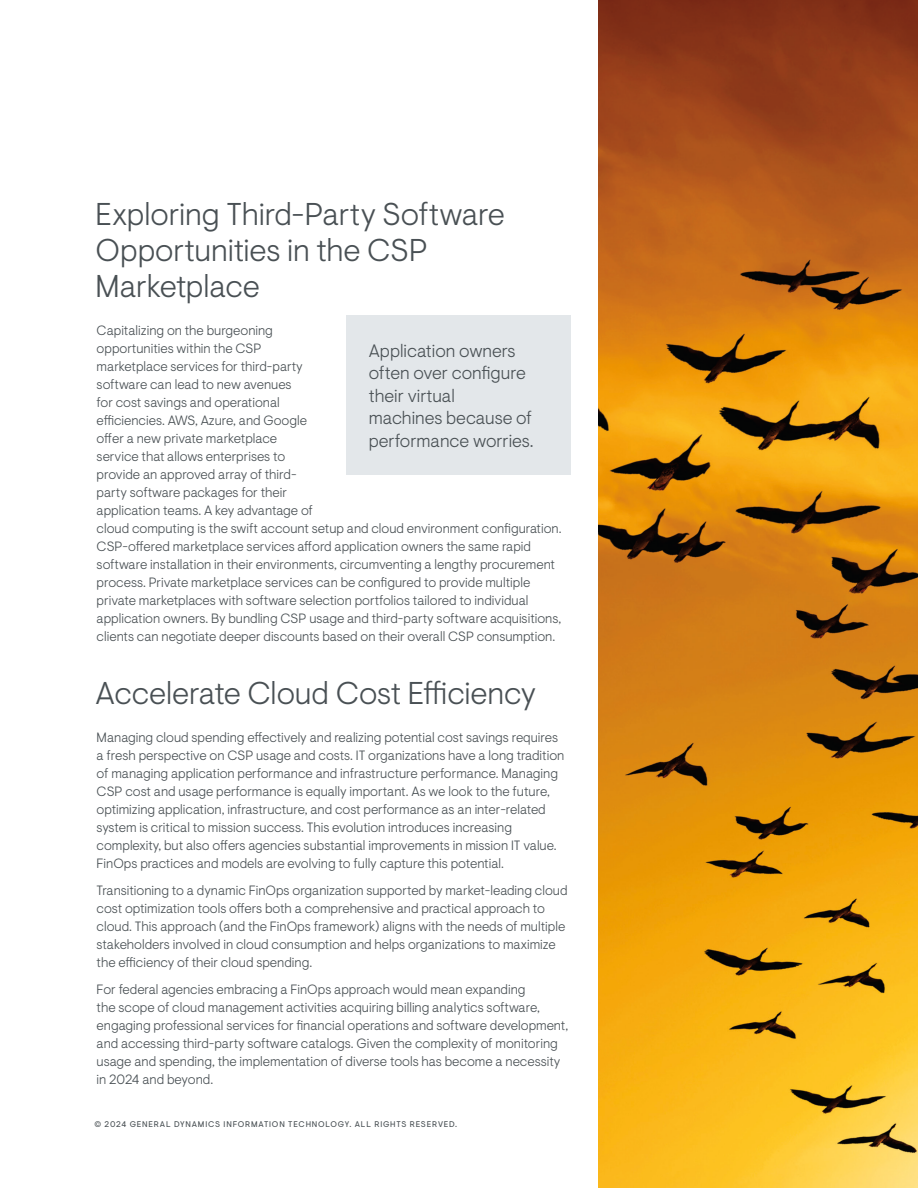
<style>
.page{position:relative;width:918px;height:1188px;background:#fff}
.page>*{position:absolute;margin:0;border:0;box-sizing:border-box;transform-origin:0 0}
.t1{font:300 31.5px/36px "Visuelt Pro";letter-spacing:-.005em;color:#495054}
.t2{font:300 18px/22.5px "Visuelt Pro";color:#495054}
.t3{font:300 13.5px/18px "Visuelt Pro";color:#495054}
.t4{font:8.25px "Visuelt Pro";letter-spacing:.1em;color:#495054}
</style>
<div class="page">
<div style="left:346px;top:315px;width:226px;height:160px;background:#e3e7ea"></div>
<img style="left:598px;top:0;width:320px;height:1188px">
<h1 class="t1" style="left:96px;top:196px;width:411px">Exploring Third-Party Software<br>Opportunities in the CSP<br>Marketplace</h1>
<p class="t3" style="left:97px;top:322px;width:466px">Capitalizing on the burgeoning<br>opportunities within the CSP<br>marketplace services for third-party<br>software can lead to new avenues<br>for cost savings and operational<br>efficiencies. AWS, Azure, and Google<br>offer a new private marketplace<br>service that allows enterprises to<br>provide an approved array of third-<br>party software packages for their<br>application teams. A key advantage of<br>cloud computing is the swift account setup and cloud environment configuration.<br>CSP-offered marketplace services afford application owners the same rapid software installation in their environments, circumventing a lengthy procurement process. Private marketplace services can be configured to provide multiple private marketplaces with software selection portfolios tailored to individual application owners. By bundling CSP usage and third-party software acquisitions, clients can negotiate deeper discounts based on their overall CSP consumption.</p>
<h1 class="t1" style="left:96px;top:676px;width:442px">Accelerate Cloud Cost Efficiency</h1>
<p class="t3" style="left:97px;top:729px;width:469px">Managing cloud spending effectively and realizing potential cost savings requires a fresh perspective on CSP usage and costs. IT organizations have a long tradition of managing application performance and infrastructure performance. Managing CSP cost and usage performance is equally important. As we look to the future, optimizing application, infrastructure, and cost performance as an inter-related system is critical to mission success. This evolution introduces increasing complexity, but also offers agencies substantial improvements in mission IT value.<br>FinOps practices and models are evolving to fully capture this potential.</p>
<p class="t3" style="left:97px;top:882px;width:472px">Transitioning to a dynamic FinOps organization supported by market-leading cloud cost optimization tools offers both a comprehensive and practical approach to cloud. This approach (and the FinOps framework) aligns with the needs of multiple stakeholders involved in cloud consumption and helps organizations to maximize the efficiency of their cloud spending.</p>
<p class="t3" style="left:97px;top:981px;width:473px">For federal agencies embracing a FinOps approach would mean expanding<br>the scope of cloud management activities acquiring billing analytics software, engaging professional services for financial operations and software development, and accessing third-party software catalogs. Given the complexity of monitoring usage and spending, the implementation of diverse tools has become a necessity in 2024 and beyond.</p>
<h2 class="t2" style="left:369px;top:339px;width:166px">Application owners often over configure their virtual<br>machines because of performance worries.</h2>
<p class="t4" style="left:94px;top:1119px;width:364px">© 2024 GENERAL DYNAMICS INFORMATION TECHNOLOGY. ALL RIGHTS RESERVED.</p>
</div>
